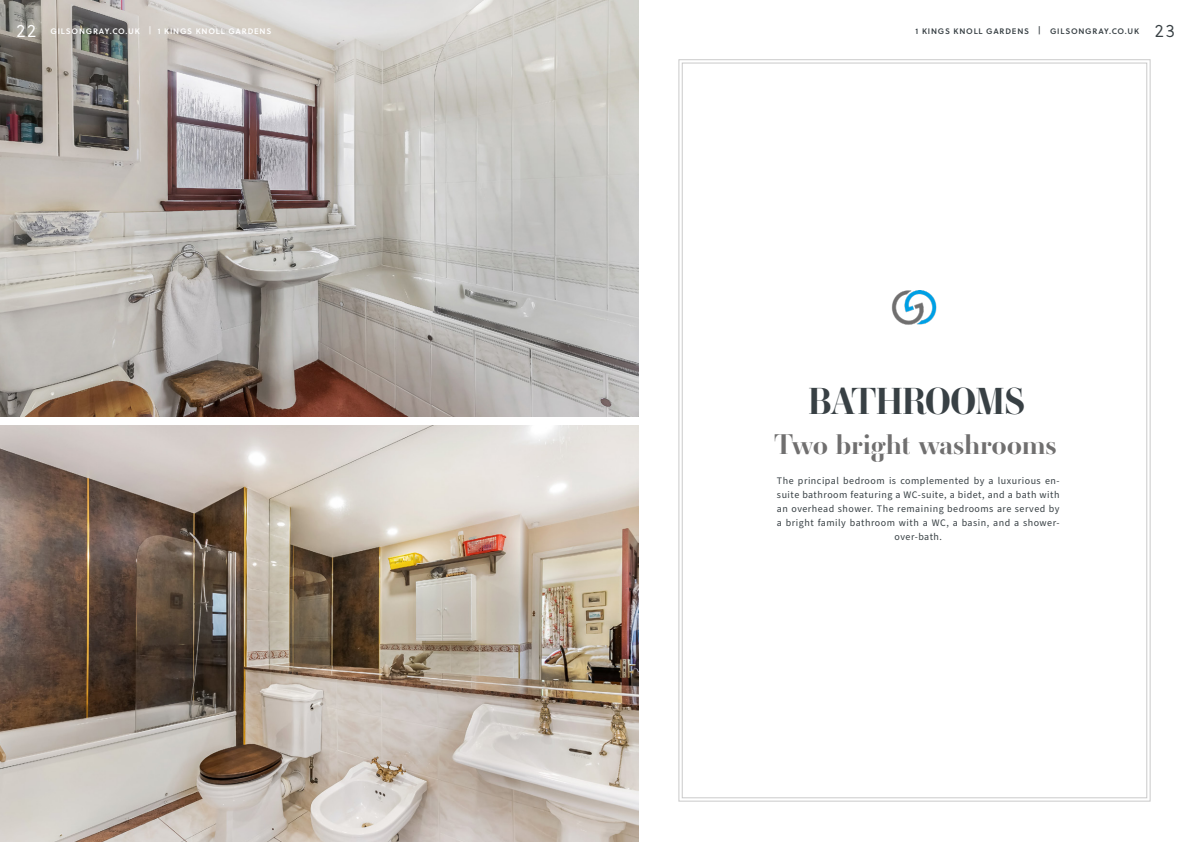
<style>
.page{position:relative;width:1191px;height:842px;background:#fff}
.page>*{position:absolute;margin:0;border:0;box-sizing:border-box;transform-origin:0 0}
.t1{font:700 37px "Ambroise Std";letter-spacing:-.02em;color:#384044}
.t2{font:700 28px "Ambroise Std";letter-spacing:.01em;color:#706f6f}
.t3{font:300 18px "Soleil";color:#fff}
.t4{font:300 18px "Soleil";color:#384044}
.t5{font:10px/14px "Source Sans Pro";letter-spacing:.05em;color:#384044;text-align:center}
.t6{font:8px "Soleil Sb";letter-spacing:.1em;color:#fff}
.t7{font:8px "Soleil Sb";letter-spacing:.1em;color:#384044}
.s1{font-family:"Soleil"}
</style>
<div class="page">
<img style="left:0;top:0;width:638px;height:416px">
<img style="left:0;top:425px;width:638px;height:417px">
<svg style="left:678px;top:59px;width:472px;height:743px"></svg>
<h3 class="t3" style="left:16px;top:18px;width:21px">22</h3>
<p class="t6" style="left:51px;top:25px;width:222px">GILSONGRAY.CO.UK <span class="s1">|</span> 1 KINGS KNOLL GARDENS</p>
<p class="t7" style="left:915px;top:25px;width:225px">1 KINGS KNOLL GARDENS | GILSONGRAY.CO.UK</p>
<h3 class="t4" style="left:1154px;top:18px;width:22px">23</h3>
<p class="t1" style="left:808px;top:378px;width:218px">BATHROOMS</p>
<p class="t2" style="left:774px;top:427px;width:284px">Two bright washrooms</p>
<p class="t5" style="left:777px;top:474px;width:284px">The principal bedroom is complemented by a luxurious en&shy;suite bathroom featuring a WC-suite, a bidet, and a bath with an overhead shower. The remaining bedrooms are served by a bright family bathroom with a WC, a basin, and a shower&shy;over-bath.</p>
</div>
